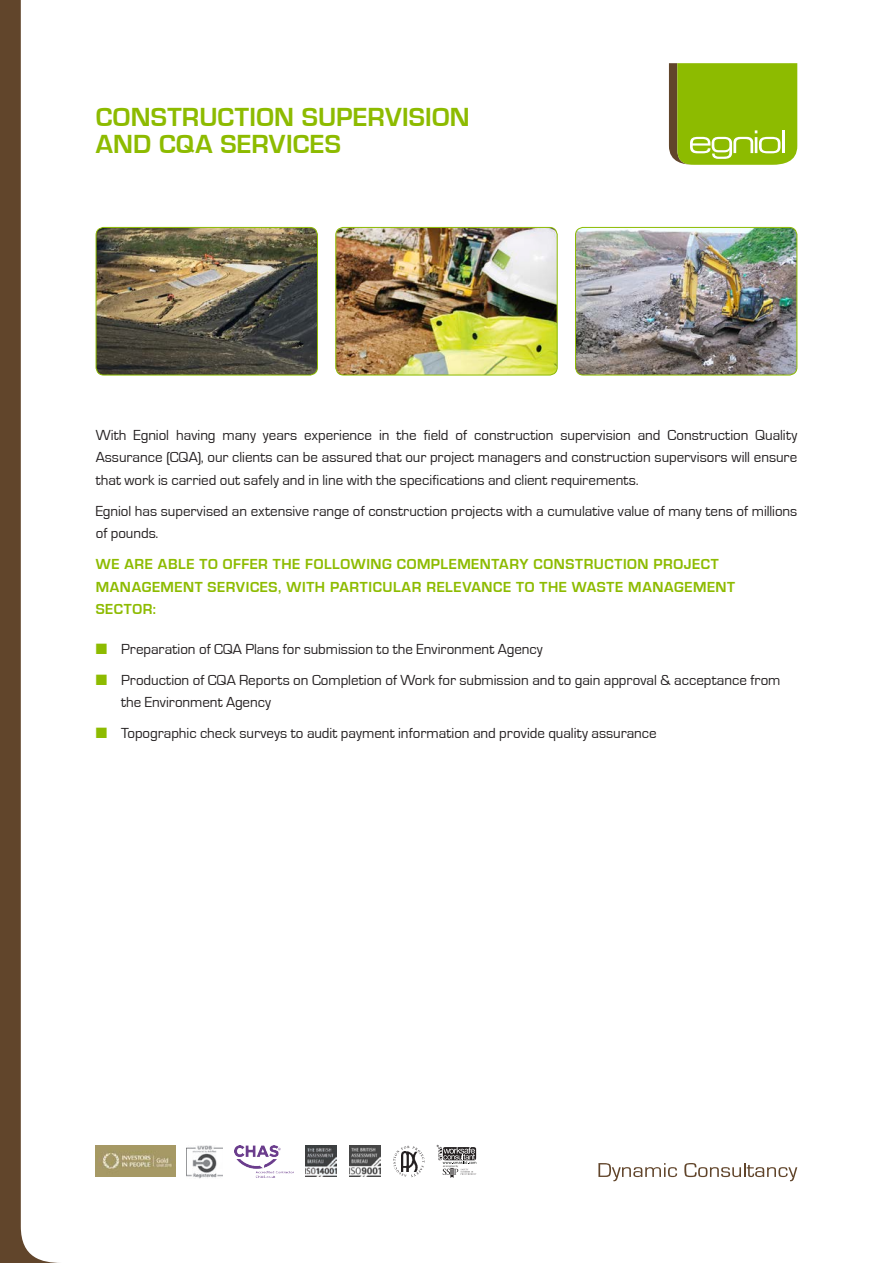
<style>
.page{position:relative;width:893px;height:1263px;background:#fff}
.page>*{position:absolute;margin:0;border:0;box-sizing:border-box;transform-origin:0 0}
.t1{font:700 27px/27px "Eurostile";letter-spacing:.01em;color:#8dbb00}
.t2{font:15px/22.5px "Eurostile";letter-spacing:-.005em;color:#231f20}
.t3{font:700 15px/22.5px "Eurostile";letter-spacing:.04em;color:#8dbb00}
.s1{color:#8dbb00}
</style>
<div class="page">
<svg style="left:393px;top:1146px;width:32px;height:31px"></svg>
<svg style="left:436px;top:1145px;width:40px;height:33px"></svg>
<img style="left:235px;top:1146px;width:58px;height:31px">
<img style="left:349px;top:1146px;width:32px;height:31px">
<img style="left:306px;top:1146px;width:31px;height:31px">
<img style="left:96px;top:1146px;width:80px;height:31px">
<img style="left:187px;top:1145px;width:35px;height:33px">
<svg style="left:669px;top:64px;width:128px;height:101px"></svg>
<hr style="left:782px;top:130px;width:3px;height:23px;background:#fff">
<svg style="left:598px;top:1163px;width:79px;height:18px"></svg>
<svg style="left:684px;top:1163px;width:113px;height:18px"></svg>
<svg style="left:0;top:0;width:59px;height:1263px"></svg>
<img style="left:96px;top:227px;width:221px;height:148px">
<div style="left:96px;top:227px;width:222px;height:148px;border:1px solid #8dbb00;border-radius:8px"></div>
<img style="left:575px;top:227px;width:222px;height:148px">
<div style="left:575px;top:227px;width:222px;height:148px;border:1px solid #8dbb00;border-radius:8px"></div>
<img style="left:336px;top:227px;width:221px;height:148px">
<div style="left:335px;top:227px;width:223px;height:148px;border:1px solid #8dbb00;border-radius:8px"></div>
<p class="t1" style="left:96px;top:104px;width:376px">CONSTRUCTION SUPERVISION<br>AND CQA SERVICES</p>
<p class="t2" style="left:96px;top:424px;width:703px;text-align:justify">With Egniol having many years experience in the field of construction supervision and Construction Quality Assurance (CQA), our clients can be assured that our project managers and construction supervisors will ensure that work is carried out safely and in line with the specifications and client requirements.</p>
<p class="t2" style="left:96px;top:500px;width:703px">Egniol has supervised an extensive range of construction projects with a cumulative value of many tens of millions of pounds.</p>
<p class="t3" style="left:96px;top:553px;width:641px">WE ARE ABLE TO OFFER THE FOLLOWING COMPLEMENTARY CONSTRUCTION PROJECT<br>MANAGEMENT SERVICES, WITH PARTICULAR RELEVANCE TO THE WASTE MANAGEMENT<br>SECTOR:</p>
<p class="t2" style="left:96px;top:638px;width:448px"><span class="s1">■</span> Preparation of CQA Plans for submission to the Environment Agency</p>
<p class="t2" style="left:121px;top:669px;width:661px;text-indent:-26px"><span class="s1">■</span> Production of CQA Reports on Completion of Work for submission and to gain approval &amp; acceptance from the Environment Agency</p>
<p class="t2" style="left:96px;top:722px;width:563px"><span class="s1">■</span> Topographic check surveys to audit payment information and provide quality assurance</p>
</div>
